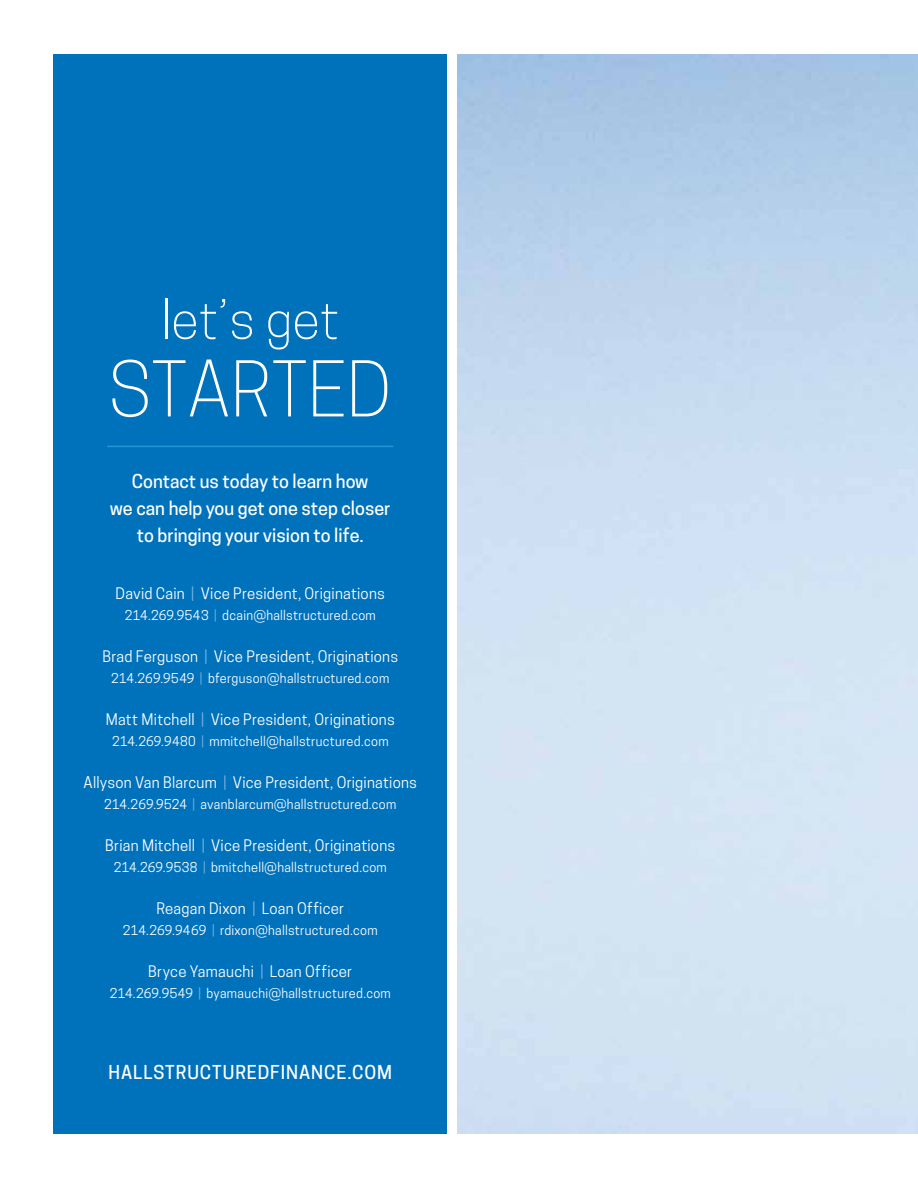
<style>
.page{position:relative;width:918px;height:1188px;background:#fff}
.page>*{position:absolute;margin:0;border:0;box-sizing:border-box;transform-origin:0 0}
.t1{font:300 72px "Cooper Hewitt";color:#fff}
.t2{font:300 51px "Cooper Hewitt";color:#fff}
.t3{font:500 18px/27px "Cooper Hewitt";color:#fff;text-align:center}
.t4{font:500 18px "Cooper Hewitt";letter-spacing:.05em;color:#fff}
.t5{font:15px "Cooper Hewitt";letter-spacing:.015em;color:#fff}
.t6{font:12.75px "Cooper Hewitt";letter-spacing:.025em;color:#fff}
.s1{color:#7ab2e0}
</style>
<div class="page">
<div style="left:53px;top:54px;width:394px;height:1080px;background:#0072bc"></div>
<hr style="left:107px;top:446px;width:286px;height:1px;background:#2397d4">
<h2 class="t2" style="left:161px;top:290px;width:180px">let’s get</h2>
<h1 class="t1" style="left:109px;top:347px;width:284px">STARTED</h1>
<h3 class="t3" style="left:110px;top:468px;width:282px">Contact us today to learn how<br>we can help you get one step closer to bringing your vision to life.</h3>
<p class="t5" style="left:116px;top:584px;width:271px">David Cain <span class="s1">|</span> Vice President, Originations</p>
<p class="t6" style="left:125px;top:607px;width:253px">214.269.9543 <span class="s1">|</span> dcain@hallstructured.com</p>
<p class="t5" style="left:102px;top:647px;width:297px">Brad Ferguson <span class="s1">|</span> Vice President, Originations</p>
<p class="t6" style="left:111px;top:670px;width:280px">214.269.9549 <span class="s1">|</span> bferguson@hallstructured.com</p>
<p class="t5" style="left:106px;top:710px;width:291px">Matt Mitchell <span class="s1">|</span> Vice President, Originations</p>
<p class="t6" style="left:112px;top:733px;width:278px">214.269.9480 <span class="s1">|</span> mmitchell@hallstructured.com</p>
<p class="t5" style="left:84px;top:773px;width:335px">Allyson Van Blarcum <span class="s1">|</span> Vice President, Originations</p>
<p class="t6" style="left:104px;top:796px;width:294px">214.269.9524 <span class="s1">|</span> avanblarcum@hallstructured.com</p>
<p class="t5" style="left:105px;top:836px;width:292px">Brian Mitchell <span class="s1">|</span> Vice President, Originations</p>
<p class="t6" style="left:114px;top:859px;width:275px">214.269.9538 <span class="s1">|</span> bmitchell@hallstructured.com</p>
<p class="t5" style="left:156px;top:899px;width:189px">Reagan Dixon <span class="s1">|</span> Loan Officer</p>
<p class="t6" style="left:123px;top:922px;width:256px">214.269.9469 <span class="s1">|</span> rdixon@hallstructured.com</p>
<p class="t5" style="left:148px;top:962px;width:205px">Bryce Yamauchi <span class="s1">|</span> Loan Officer</p>
<p class="t6" style="left:110px;top:985px;width:283px">214.269.9549 <span class="s1">|</span> byamauchi@hallstructured.com</p>
<h3 class="t4" style="left:108px;top:1061px;width:285px">HALLSTRUCTUREDFINANCE.COM</h3>
</div>
